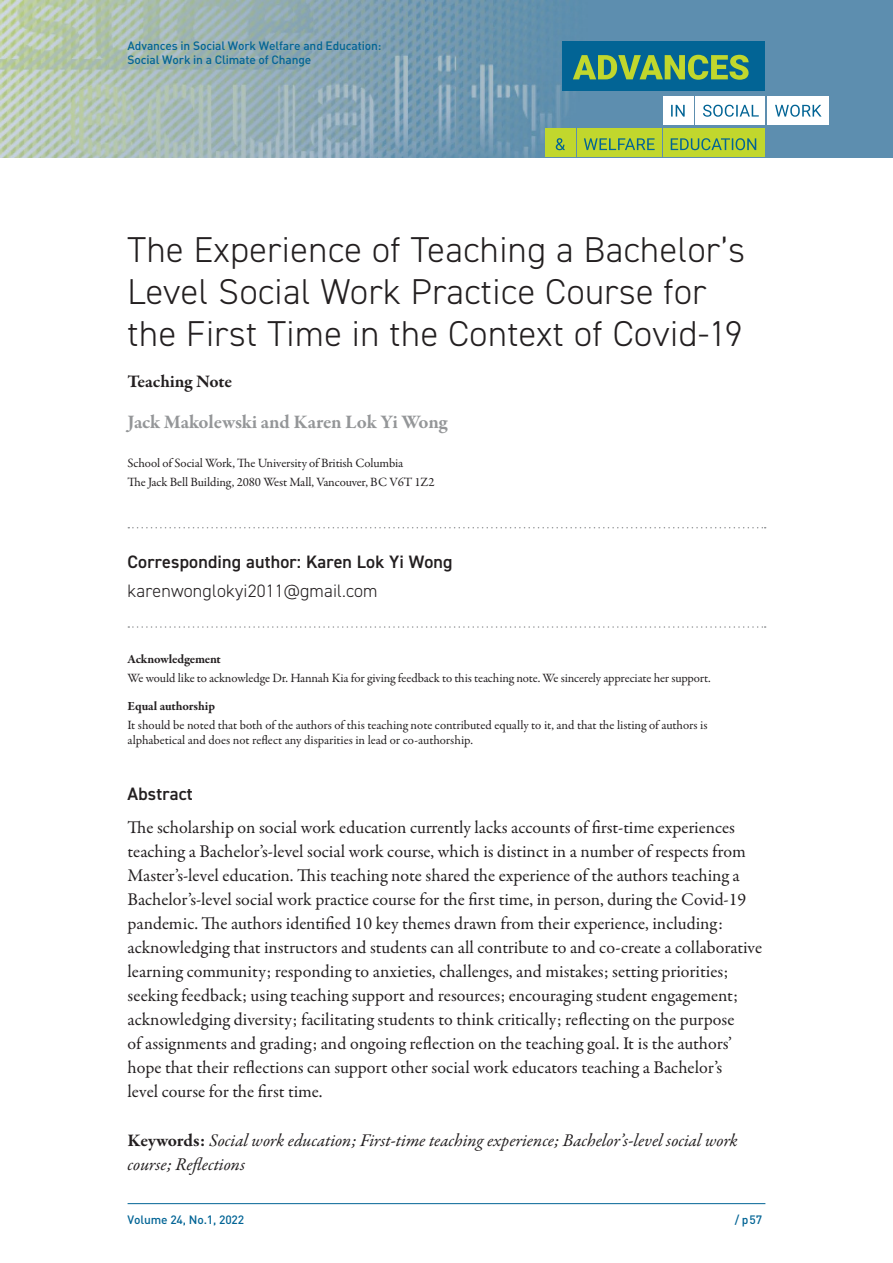
<style>
.page{position:relative;width:893px;height:1263px;background:#fff}
.page>*{position:absolute;margin:0;border:0;box-sizing:border-box;transform-origin:0 0}
.t1{font:300 36px/42px "DIN2014";letter-spacing:.015em;color:#231f20}
.t2{font:700 19.5px "Garamond Premr Pro";letter-spacing:-.01em;color:#949698}
.t3{font:18px/24px "Garamond Premr Pro";color:#231f20}
.t4{font:italic 18px/24px "Garamond Premr Pro";color:#231f20}
.t5{font:600 18px "DIN2014";letter-spacing:.01em;color:#231f20}
.t6{font:300 18px "DIN2014";letter-spacing:.01em;color:#231f20}
.t7{font:700 18px "Garamond Premr Pro";letter-spacing:-.01em;color:#231f20}
.t8{font:12.75px/19.2px "Garamond Premr Pro";letter-spacing:-.01em;color:#231f20}
.t9{font:700 12.75px "Garamond Premr Pro";letter-spacing:-.01em;color:#231f20}
.t10{font:500 12px/14.4px "DIN";letter-spacing:-.01em;color:#026495}
.s1{font-weight:700;font-style:normal}
</style>
<div class="page">
<img style="left:0;top:0;width:893px;height:157px">
<div style="left:663px;top:96px;width:30px;height:28px;background:#fff"></div>
<div style="left:545px;top:129px;width:30px;height:28px;background:#c1d72d"></div>
<div style="left:695px;top:96px;width:70px;height:28px;background:#fff"></div>
<div style="left:577px;top:129px;width:85px;height:28px;background:#c1d72d"></div>
<div style="left:767px;top:96px;width:62px;height:28px;background:#fff"></div>
<div style="left:663px;top:129px;width:102px;height:28px;background:#c1d72d"></div>
<div style="left:562px;top:42px;width:203px;height:49px;background:#026495"></div>
<svg style="left:573px;top:55px;width:176px;height:25px"></svg>
<svg style="left:671px;top:105px;width:150px;height:12px"></svg>
<svg style="left:556px;top:138px;width:200px;height:12px"></svg>
<svg style="left:128px;top:527px;width:638px;height:1px"></svg>
<svg style="left:128px;top:626px;width:638px;height:2px"></svg>
<hr style="left:128px;top:1203px;width:637px;height:1px;background:#026495">
<p class="t10" style="left:128px;top:38px;width:255px">Advances in Social Work Welfare and Education:<br>Social Work in a Climate of Change</p>
<h1 class="t1" style="left:128px;top:229px;width:619px">The Experience of Teaching a Bachelor’s<br>Level Social Work Practice Course for the First Time in the Context of Covid-19</h1>
<p class="t7" style="left:128px;top:370px;width:106px">Teaching Note</p>
<p class="t2" style="left:128px;top:410px;width:322px">Jack Makolewski and Karen Lok Yi Wong</p>
<p class="t8" style="left:128px;top:454px;width:308px">School of Social Work, The University of British Columbia<br>The Jack Bell Building, 2080 West Mall, Vancouver, BC V6T 1Z2</p>
<p class="t5" style="left:128px;top:550px;width:326px">Corresponding author: Karen Lok Yi Wong</p>
<p class="t6" style="left:128px;top:579px;width:252px">karenwonglokyi2011@gmail.com</p>
<p class="t9" style="left:128px;top:651px;width:95px">Acknowledgement</p>
<p class="t8" style="left:128px;top:669px;width:585px">We would like to acknowledge Dr. Hannah Kia for giving feedback to this teaching note. We sincerely appreciate her support.</p>
<p class="t9" style="left:128px;top:698px;width:89px">Equal authorship</p>
<p class="t8" style="left:128px;top:718px;width:581px;line-height:15px">It should be noted that both of the authors of this teaching note contributed equally to it, and that the listing of authors is alphabetical and does not reflect any disparities in lead or co-authorship.</p>
<p class="t5" style="left:128px;top:782px;width:67px">Abstract</p>
<p class="t3" style="left:128px;top:815px;width:636px">The scholarship on social work education currently lacks accounts of first-time experiences teaching a Bachelor’s-level social work course, which is distinct in a number of respects from Master’s-level education. This teaching note shared the experience of the authors teaching a Bachelor’s-level social work practice course for the first time, in person, during the Covid-19 pandemic. The authors identified 10 key themes drawn from their experience, including: acknowledging that instructors and students can all contribute to and co-create a collaborative learning community; responding to anxieties, challenges, and mistakes; setting priorities; seeking feedback; using teaching support and resources; encouraging student engagement; acknowledging diversity; facilitating students to think critically; reflecting on the purpose<br>of assignments and grading; and ongoing reflection on the teaching goal. It is the authors’ hope that their reflections can support other social work educators teaching a Bachelor’s<br>level course for the first time.</p>
<p class="t4" style="left:128px;top:1129px;width:612px"><span class="s1">Keywords:</span> Social work education; First-time teaching experience; Bachelor’s-level social work course; Reflections</p>
<p class="t10" style="left:128px;top:1212px;width:118px">Volume 24, No.1, 2022</p>
<p class="t10" style="left:735px;top:1212px;width:29px">/ p57</p>
</div>
